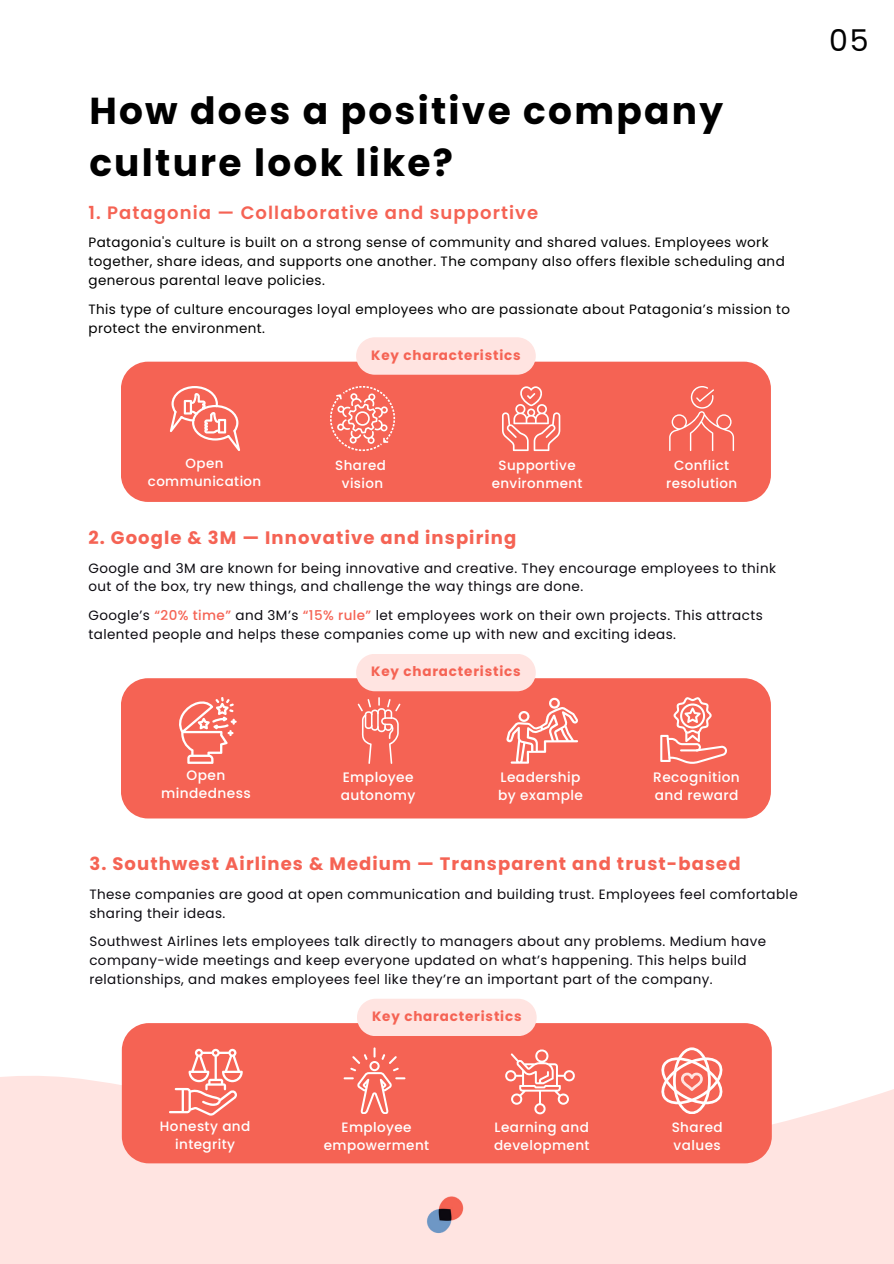
<style>
.page{position:relative;width:894px;height:1264px;background:#fff}
.page>*{position:absolute;margin:0;border:0;box-sizing:border-box;transform-origin:0 0}
.t1{font:700 37.5px/51.8px "Poppins";letter-spacing:.06em;color:#000}
.t2{font:30px "Poppins";color:#000}
.t3{font:700 18px "Poppins";letter-spacing:.06em;color:#f56354}
.t4{font:600 18px "Poppins";letter-spacing:.06em;color:#f56354}
.t5{font:500 13.8px/18.3px "Poppins";letter-spacing:.03em;color:#fff}
.t6{font:13.5px/18.8px "Poppins";letter-spacing:.03em;color:#0c0a10}
.t7{font:13.5px/18.8px "Poppins";letter-spacing:.03em;color:#000}
.t8{font:500 13.5px/17.9px "Poppins";letter-spacing:.03em;color:#fff;text-align:center}
.t9{font:700 13.5px "Poppins";letter-spacing:.06em;color:#f56354}
.s1{font-weight:500;color:#f56354}
</style>
<div class="page">
<svg style="left:0;top:1051px;width:893px;height:212px;background:#fee6e3"></svg>
<img style="left:422px;top:1191px;width:46px;height:46px">
<div style="left:121px;top:361px;width:649px;height:141px;background:#f56354"></div>
<svg style="left:170px;top:386px;width:70px;height:65px;background:#f68377"></svg>
<svg style="left:330px;top:386px;width:65px;height:65px;background:#f68276"></svg>
<svg style="left:502px;top:386px;width:58px;height:65px;background:#f68377"></svg>
<svg style="left:669px;top:386px;width:64px;height:65px;background:#f67467"></svg>
<svg style="left:356px;top:337px;width:179px;height:38px;background:#fee1dd"></svg>
<div style="left:121px;top:678px;width:649px;height:140px;background:#f56354"></div>
<div style="left:356px;top:654px;width:179px;height:37px;background:#ffe4e1"></div>
<svg style="left:178px;top:697px;width:58px;height:67px"></svg>
<svg style="left:357px;top:697px;width:43px;height:67px;background:#f67c70"></svg>
<svg style="left:660px;top:697px;width:67px;height:66px;background:#f7857a"></svg>
<svg style="left:506px;top:697px;width:72px;height:66px;background:#f7867b"></svg>
<div style="left:122px;top:1023px;width:649px;height:140px;background:#f56354"></div>
<div style="left:357px;top:999px;width:179px;height:37px;background:#ffe4e1"></div>
<svg style="left:169px;top:1040px;width:74px;height:75px;background:#f68377"></svg>
<svg style="left:343px;top:1047px;width:62px;height:66px;background:#f6796c"></svg>
<svg style="left:504px;top:1048px;width:71px;height:66px;background:#f68276"></svg>
<svg style="left:661px;top:1047px;width:61px;height:66px"></svg>
<p class="t1" style="left:89px;top:85px;width:635px">How does a positive company culture look like?</p>
<p class="t4" style="left:88px;top:200px;width:451px">1. Patagonia — Collaborative and supportive</p>
<h3 class="t7" style="left:88px;top:233px;width:697px">Patagonia's culture is built on a strong sense of community and shared values. Employees work together, share ideas, and supports one another. The company also offers flexible scheduling and generous parental leave policies.</h3>
<p class="t7" style="left:88px;top:299px;width:703px">This type of culture encourages loyal employees who are passionate about Patagonia’s mission to protect the environment.</p>
<h1 class="t9" style="left:371px;top:345px;width:151px">Key characteristics</h1>
<h3 class="t2" style="left:829px;top:20px;width:41px">05</h3>
<h3 class="t8" style="left:148px;top:454px;width:115px">Open communication</h3>
<p class="t8" style="left:335px;top:456px;width:52px">Shared vision</p>
<h3 class="t8" style="left:491px;top:456px;width:92px">Supportive environment</h3>
<p class="t8" style="left:666px;top:456px;width:72px">Conflict resolution</p>
<h3 class="t3" style="left:88px;top:525px;width:429px">2. Google &amp; 3M — Innovative and inspiring</h3>
<h2 class="t6" style="left:88px;top:558px;width:688px">Google and 3M are known for being innovative and creative. They encourage employees to think out of the box, try new things, and challenge the way things are done.</h2>
<p class="t6" style="left:88px;top:606px;width:675px">Google’s <span class="s1">“20% time”</span> and 3M’s <span class="s1">“15% rule”</span> let employees work on their own projects. This attracts talented people and helps these companies come up with new and exciting ideas.</p>
<h2 class="t9" style="left:371px;top:662px;width:151px">Key characteristics</h2>
<p class="t5" style="left:161px;top:765px;width:91px;text-align:center">Open mindedness</p>
<h3 class="t5" style="left:340px;top:767px;width:76px">Employee autonomy</h3>
<p class="t5" style="left:498px;top:767px;width:86px">Leadership by example</p>
<h3 class="t5" style="left:653px;top:767px;width:88px">Recognition and reward</h3>
<p class="t3" style="left:89px;top:851px;width:652px">3. Southwest Airlines &amp; Medium — Transparent and trust-based</p>
<h3 class="t6" style="left:89px;top:884px;width:709px">These companies are good at open communication and building trust. Employees feel comfortable sharing their ideas.</h3>
<p class="t6" style="left:89px;top:932px;width:678px">Southwest Airlines lets employees talk directly to managers about any problems. Medium have company-wide meetings and keep everyone updated on what’s happening. This helps build relationships, and makes employees feel like they’re an important part of the company.</p>
<p class="t9" style="left:372px;top:1007px;width:151px">Key characteristics</p>
<h3 class="t8" style="left:160px;top:1116px;width:92px">Honesty and integrity</h3>
<p class="t8" style="left:324px;top:1117px;width:107px">Employee empowerment</p>
<h3 class="t8" style="left:494px;top:1117px;width:97px;text-align:left">Learning and development</h3>
<h2 class="t8" style="left:671px;top:1117px;width:52px;text-align:left">Shared values</h2>
</div>
